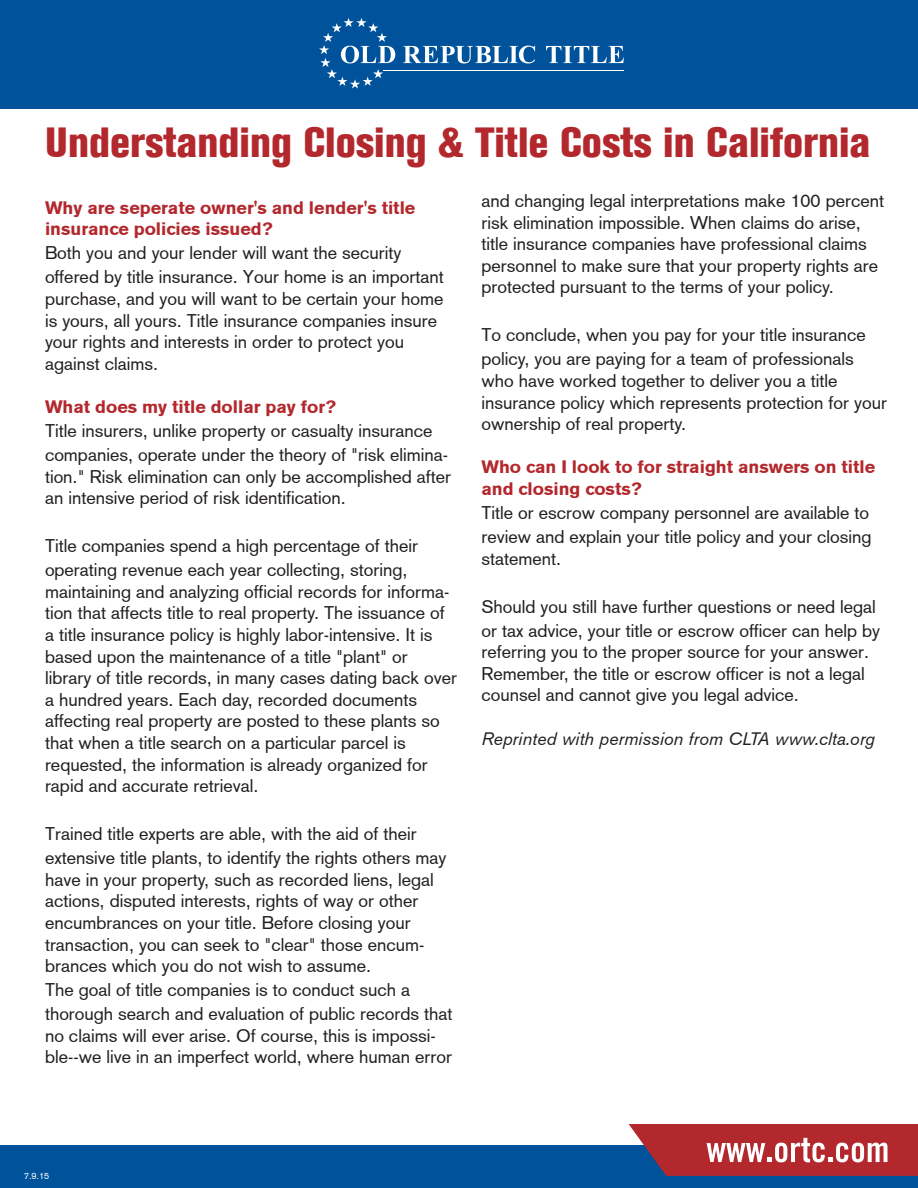
<style>
.page{position:relative;width:918px;height:1188px;background:#fff}
.page>*{position:absolute;margin:0;border:0;box-sizing:border-box;transform-origin:0 0}
.t1{font:800 condensed 42px "Akzidenz Grotesk BE";color:#b3282d}
.t2{font:18px/21.6px "Akzidenz Grotesk";color:#231f20}
.t3{font:700 18px/21.6px "Akzidenz Grotesk BE";color:#b3282d}
.t4{font:italic 18px "Akzidenz Grotesk BE";color:#231f20}
.t5{font:9px "Akzidenz Grotesk";color:#fff}
</style>
<div class="page">
<div style="left:0;top:0;width:918px;height:109px;background:#00539b"></div>
<svg style="left:403px;top:46px;width:132px;height:17px"></svg>
<svg style="left:546px;top:46px;width:78px;height:17px"></svg>
<svg style="left:319px;top:18px;width:76px;height:70px"></svg>
<hr style="left:383px;top:70px;width:241px;height:1px;background:#fff">
<div style="left:0;top:1146px;width:918px;height:42px;background:#00539b"></div>
<svg style="left:629px;top:1124px;width:289px;height:52px;background:#b2454d"></svg>
<h1 class="t1" style="left:45px;top:118px;width:827px">Understanding Closing &amp; Title Costs in California</h1>
<p class="t2" style="left:482px;top:190px;width:404px">and changing legal interpretations make 100 percent risk elimination impossible. When claims do arise, title insurance companies have professional claims personnel to make sure that your property rights are protected pursuant to the terms of your policy.</p>
<p class="t2" style="left:482px;top:323px;width:386px;line-height:24px">To conclude, when you pay for your title insurance policy, you are paying for a team of professionals</p>
<p class="t2" style="left:482px;top:370px;width:407px">who have worked together to deliver you a title insurance policy which represents protection for your ownership of real property.</p>
<p class="t3" style="left:482px;top:457px;width:395px">Who can I look to for straight answers on title and closing costs?</p>
<p class="t2" style="left:482px;top:501px;width:392px;line-height:24px">Title or escrow company personnel are available to review and explain your title policy and your closing</p>
<p class="t2" style="left:482px;top:547px;width:81px">statement.</p>
<p class="t2" style="left:482px;top:594px;width:400px;line-height:24px">Should you still have further questions or need legal or tax advice, your title or escrow officer can help by</p>
<p class="t2" style="left:482px;top:641px;width:389px">referring you to the proper source for your answer.<br>Remember, the title or escrow officer is not a legal counsel and cannot give you legal advice.</p>
<p class="t4" style="left:482px;top:727px;width:395px">Reprinted with permission from CLTA www.clta.org</p>
<p class="t3" style="left:45px;top:197px;width:372px">Why are seperate owner's and lender's title insurance policies issued?</p>
<p class="t2" style="left:45px;top:241px;width:400px;line-height:24px">Both you and your lender will want the security offered by title insurance. Your home is an important</p>
<p class="t2" style="left:45px;top:288px;width:400px">purchase, and you will want to be certain your home is yours, all yours. Title insurance companies insure your rights and interests in order to protect you against claims.</p>
<p class="t3" style="left:45px;top:396px;width:292px">What does my title dollar pay for?</p>
<p class="t2" style="left:45px;top:419px;width:405px;line-height:24px">Title insurers, unlike property or casualty insurance companies, operate under the theory of "risk elimina-</p>
<p class="t2" style="left:45px;top:465px;width:408px">tion." Risk elimination can only be accomplished after an intensive period of risk identification.</p>
<p class="t2" style="left:45px;top:534px;width:375px;line-height:24px">Title companies spend a high percentage of their operating revenue each year collecting, storing,</p>
<p class="t2" style="left:45px;top:581px;width:414px">maintaining and analyzing official records for informa&shy;tion that affects title to real property. The issuance of a title insurance policy is highly labor-intensive. It is based upon the maintenance of a title "plant" or library of title records, in many cases dating back over a hundred years. Each day, recorded documents affecting real property are posted to these plants so that when a title search on a particular parcel is requested, the information is already organized for rapid and accurate retrieval.</p>
<p class="t2" style="left:45px;top:822px;width:403px;line-height:24px">Trained title experts are able, with the aid of their extensive title plants, to identify the rights others may</p>
<p class="t2" style="left:45px;top:869px;width:390px">have in your property, such as recorded liens, legal actions, disputed interests, rights of way or other encumbrances on your title. Before closing your transaction, you can seek to "clear" those encum&shy;brances which you do not wish to assume.</p>
<p class="t2" style="left:45px;top:978px;width:409px;line-height:24px">The goal of title companies is to conduct such a thorough search and evaluation of public records that</p>
<p class="t2" style="left:45px;top:1025px;width:409px">no claims will ever arise. Of course, this is impossi&shy;ble--we live in an imperfect world, where human error</p>
<p class="t5" style="left:24px;top:1170px;width:27px">7.9.15</p>
</div>
